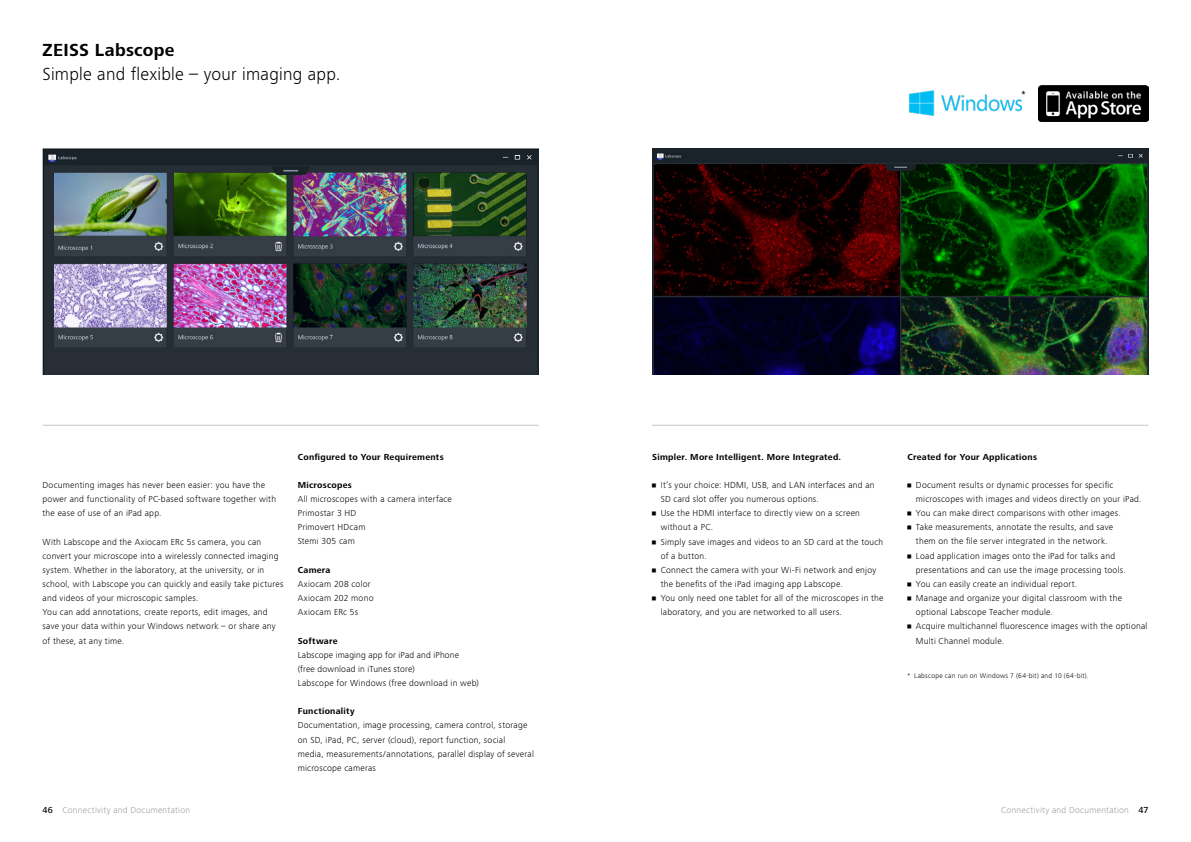
<style>
.page{position:relative;width:1191px;height:842px;background:#fff}
.page>*{position:absolute;margin:0;border:0;box-sizing:border-box;transform-origin:0 0}
.t1{font:300 18px "ZEISS Frutiger Next W1 G";letter-spacing:.01em;color:#000}
.t2{font:700 18px "ZEISS Frutiger Next W1 G";letter-spacing:.015em;color:#000}
.t3{font:300 12.3px "ZEISS Frutiger Next W1 G";color:#000}
.t4{font:300 9px/14.1px "ZEISS Frutiger Next W1 G";letter-spacing:.03em;color:#000}
.t5{font:700 9px "ZEISS Frutiger Next W1 G";letter-spacing:.03em;color:#000}
.t6{font:300 9px "ZEISS Frutiger Next W1 G";letter-spacing:.03em;color:#9c9d9d}
.t7{font:300 7px "ZEISS Frutiger Next W1 G";letter-spacing:.04em;color:#000}
.s1{font-weight:500;color:#000}
</style>
<div class="page">
<hr style="left:43px;top:425px;width:496px;height:1px;background:#c5c6c6">
<hr style="left:652px;top:425px;width:496px;height:1px;background:#c5c6c6">
<img style="left:43px;top:148px;width:496px;height:227px">
<img style="left:652px;top:148px;width:496px;height:227px">
<img style="left:1038px;top:85px;width:110px;height:37px">
<img style="left:909px;top:90px;width:114px;height:26px">
<h1 class="t2" style="left:43px;top:37px;width:134px">ZEISS Labscope</h1>
<h1 class="t1" style="left:43px;top:61px;width:299px">Simple and flexible – your imaging app.</h1>
<h2 class="t3" style="left:1021px;top:87px;width:6px">*</h2>
<p class="t4" style="left:43px;top:477px;width:235px">Documenting images has never been easier: you have the power and functionality of PC-based software together with the ease of use of an iPad app.</p>
<p class="t4" style="left:43px;top:534px;width:242px">With Labscope and the Axiocam ERc 5s camera, you can convert your microscope into a wirelessly connected imaging system. Whether in the laboratory, at the university, or in school, with Labscope you can quickly and easily take pictures and videos of your microscopic samples.<br>You can add annotations, create reports, edit images, and save your data within your Windows network – or share any of these, at any time.</p>
<p class="t5" style="left:298px;top:450px;width:147px">Configured to Your Requirements</p>
<p class="t5" style="left:298px;top:478px;width:56px">Microscopes</p>
<p class="t4" style="left:298px;top:491px;width:156px">All microscopes with a camera interface<br>Primostar 3 HD<br>Primovert HDcam<br>Stemi 305 cam</p>
<p class="t5" style="left:298px;top:563px;width:34px">Camera</p>
<p class="t4" style="left:298px;top:576px;width:77px">Axiocam 208 color<br>Axiocam 202 mono<br>Axiocam ERc 5s</p>
<p class="t5" style="left:298px;top:634px;width:41px">Software</p>
<p class="t4" style="left:298px;top:647px;width:183px">Labscope imaging app for iPad and iPhone<br>(free download in iTunes store)<br>Labscope for Windows (free download in web)</p>
<p class="t5" style="left:298px;top:705px;width:58px">Functionality</p>
<p class="t4" style="left:298px;top:718px;width:238px">Documentation, image processing, camera control, storage on SD, iPad, PC, server (cloud), report function, social<br>media, measurements/annotations, parallel display of several microscope cameras</p>
<p class="t5" style="left:652px;top:450px;width:190px">Simpler. More Intelligent. More Integrated.</p>
<p class="t4" style="left:660px;top:477px;width:215px;text-indent:-9px">• It’s your choice: HDMI, USB, and LAN interfaces and an<br>SD card slot offer you numerous options.</p>
<p class="t4" style="left:660px;top:506px;width:201px;text-indent:-9px">• Use the HDMI interface to directly view on a screen without a PC.</p>
<p class="t4" style="left:660px;top:534px;width:224px;text-indent:-9px">• Simply save images and videos to an SD card at the touch of a button.</p>
<p class="t4" style="left:660px;top:562px;width:217px;text-indent:-9px">• Connect the camera with your Wi-Fi network and enjoy the benefits of the iPad imaging app Labscope.</p>
<p class="t4" style="left:660px;top:591px;width:224px;text-indent:-9px">• You only need one tablet for all of the microscopes in the laboratory, and you are networked to all users.</p>
<p class="t5" style="left:907px;top:450px;width:131px">Created for Your Applications</p>
<p class="t4" style="left:916px;top:477px;width:227px;text-indent:-9px">• Document results or dynamic processes for specific microscopes with images and videos directly on your iPad.</p>
<p class="t4" style="left:907px;top:506px;width:215px">• You can make direct comparisons with other images.</p>
<p class="t4" style="left:907px;top:520px;width:207px;text-align:center">• Take measurements, annotate the results, and save them on the file server integrated in the network.</p>
<p class="t4" style="left:916px;top:548px;width:211px;text-indent:-9px">• Load application images onto the iPad for talks and presentations and can use the image processing tools.</p>
<p class="t4" style="left:907px;top:576px;width:171px">• You can easily create an individual report.</p>
<p class="t4" style="left:916px;top:590px;width:207px;text-indent:-9px">• Manage and organize your digital classroom with the optional Labscope Teacher module.</p>
<p class="t4" style="left:916px;top:619px;width:233px;text-indent:-9px">• Acquire multichannel fluorescence images with the optional<br>Multi Channel module.</p>
<p class="t7" style="left:907px;top:670px;width:183px">* Labscope can run on Windows 7 (64-bit) and 10 (64-bit).</p>
<p class="t6" style="left:43px;top:804px;width:149px"><span class="s1">46</span> Connectivity and Documentation</p>
<p class="t6" style="left:1001px;top:804px;width:149px">Connectivity and Documentation <span class="s1">47</span></p>
</div>
